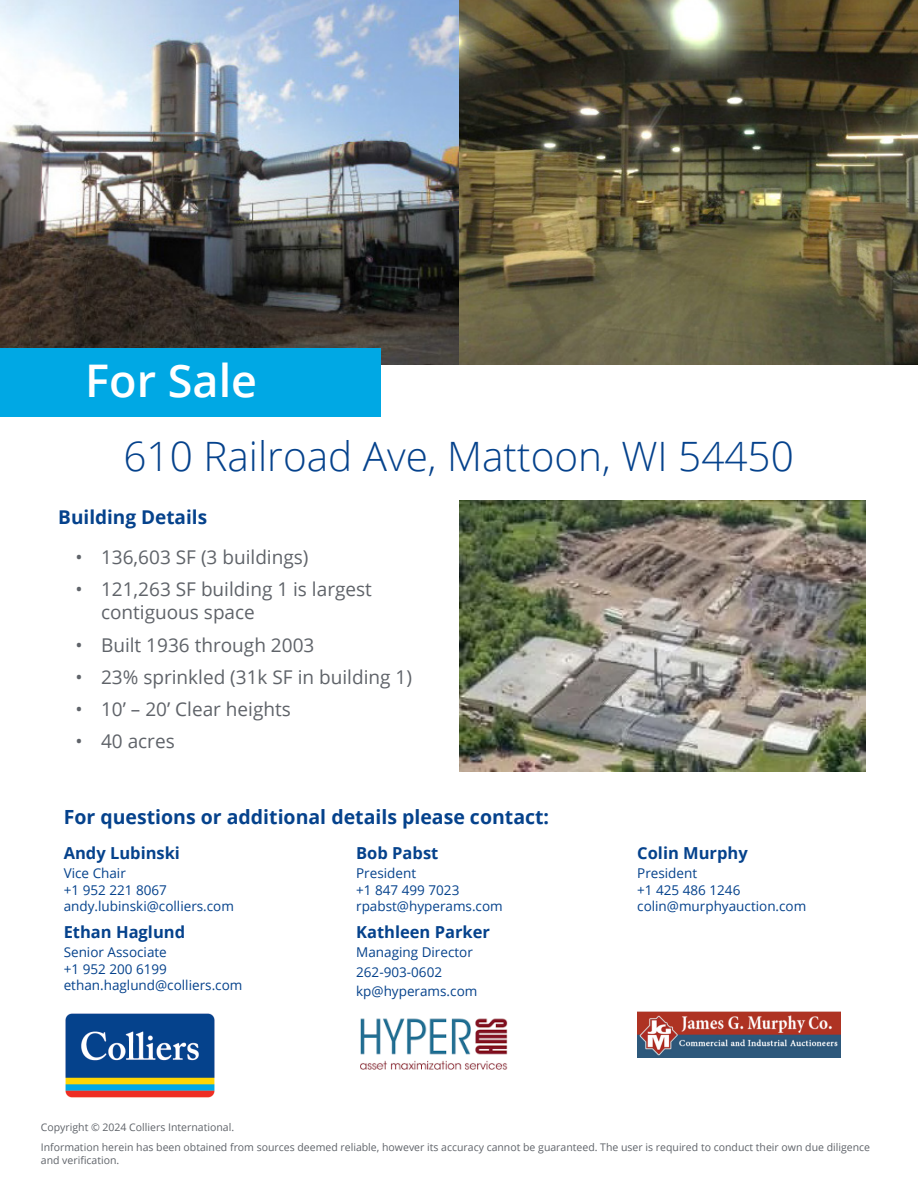
<style>
.page{position:relative;width:918px;height:1188px;background:#fff}
.page>*{position:absolute;margin:0;border:0;box-sizing:border-box;transform-origin:0 0}
.t1{font:600 45px "Open Sans";color:#fff}
.t2{font:300 40.5px "Open Sans";color:#05428c}
.t3{font:700 19.5px "Open Sans";color:#05428c}
.t4{font:19.05px/22.8px "Open Sans";color:#5f6369}
.t5{font:700 19.05px "Open Sans";color:#05428c}
.t6{font:700 16.5px "Open Sans";color:#05428c}
.t7{font:13.5px "Open Sans";color:#05428c}
.t8{font:10.5px/12.6px "Open Sans";color:#5f6369}
</style>
<div class="page">
<img style="left:0;top:0;width:918px;height:364px">
<img style="left:360px;top:1018px;width:148px;height:52px">
<img style="left:637px;top:1012px;width:203px;height:45px">
<img style="left:65px;top:1013px;width:150px;height:85px">
<div style="left:0;top:349px;width:381px;height:68px;background:#00a8e4"></div>
<img style="left:459px;top:501px;width:407px;height:271px">
<p class="t1" style="left:85px;top:350px;width:173px">For Sale</p>
<p class="t2" style="left:124px;top:428px;width:672px">610 Railroad Ave, Mattoon, WI 54450</p>
<p class="t5" style="left:58px;top:504px;width:150px">Building Details</p>
<p class="t4" style="left:75px;top:545px;width:235px">• 136,603 SF (3 buildings)</p>
<p class="t4" style="left:101px;top:578px;width:272px;text-indent:-26px">• 121,263 SF building 1 is largest contiguous space</p>
<p class="t4" style="left:75px;top:633px;width:240px">• Built 1936 through 2003</p>
<p class="t4" style="left:75px;top:665px;width:338px">• 23% sprinkled (31k SF in building 1)</p>
<p class="t4" style="left:75px;top:697px;width:217px">• 10’ – 20’ Clear heights</p>
<p class="t4" style="left:75px;top:730px;width:101px">• 40 acres</p>
<p class="t3" style="left:64px;top:803px;width:487px">For questions or additional details please contact:</p>
<p class="t6" style="left:64px;top:841px;width:118px">Andy Lubinski</p>
<p class="t7" style="left:64px;top:864px;width:64px">Vice Chair</p>
<p class="t7" style="left:64px;top:880px;width:105px">+1 952 221 8067</p>
<p class="t7" style="left:64px;top:897px;width:172px">andy.lubinski@colliers.com</p>
<p class="t6" style="left:64px;top:920px;width:123px">Ethan Haglund</p>
<p class="t7" style="left:64px;top:943px;width:105px">Senior Associate</p>
<p class="t7" style="left:64px;top:960px;width:105px">+1 952 200 6199</p>
<p class="t7" style="left:64px;top:976px;width:180px">ethan.haglund@colliers.com</p>
<p class="t6" style="left:356px;top:841px;width:84px">Bob Pabst</p>
<p class="t7" style="left:356px;top:864px;width:61px">President</p>
<p class="t7" style="left:356px;top:880px;width:105px">+1 847 499 7023</p>
<p class="t7" style="left:356px;top:897px;width:148px">rpabst@hyperams.com</p>
<p class="t6" style="left:356px;top:920px;width:135px">Kathleen Parker</p>
<p class="t7" style="left:356px;top:943px;width:118px">Managing Director</p>
<p class="t7" style="left:356px;top:963px;width:87px">262-903-0602</p>
<p class="t7" style="left:356px;top:982px;width:123px">kp@hyperams.com</p>
<p class="t6" style="left:637px;top:841px;width:112px">Colin Murphy</p>
<p class="t7" style="left:637px;top:864px;width:61px">President</p>
<p class="t7" style="left:637px;top:880px;width:105px">+1 425 486 1246</p>
<p class="t7" style="left:637px;top:897px;width:171px">colin@murphyauction.com</p>
<p class="t8" style="left:41px;top:1121px;width:195px">Copyright © 2024 Colliers International.</p>
<p class="t8" style="left:41px;top:1141px;width:831px">Information herein has been obtained from sources deemed reliable, however its accuracy cannot be guaranteed. The user is required to conduct their own due diligence and verification.</p>
</div>
